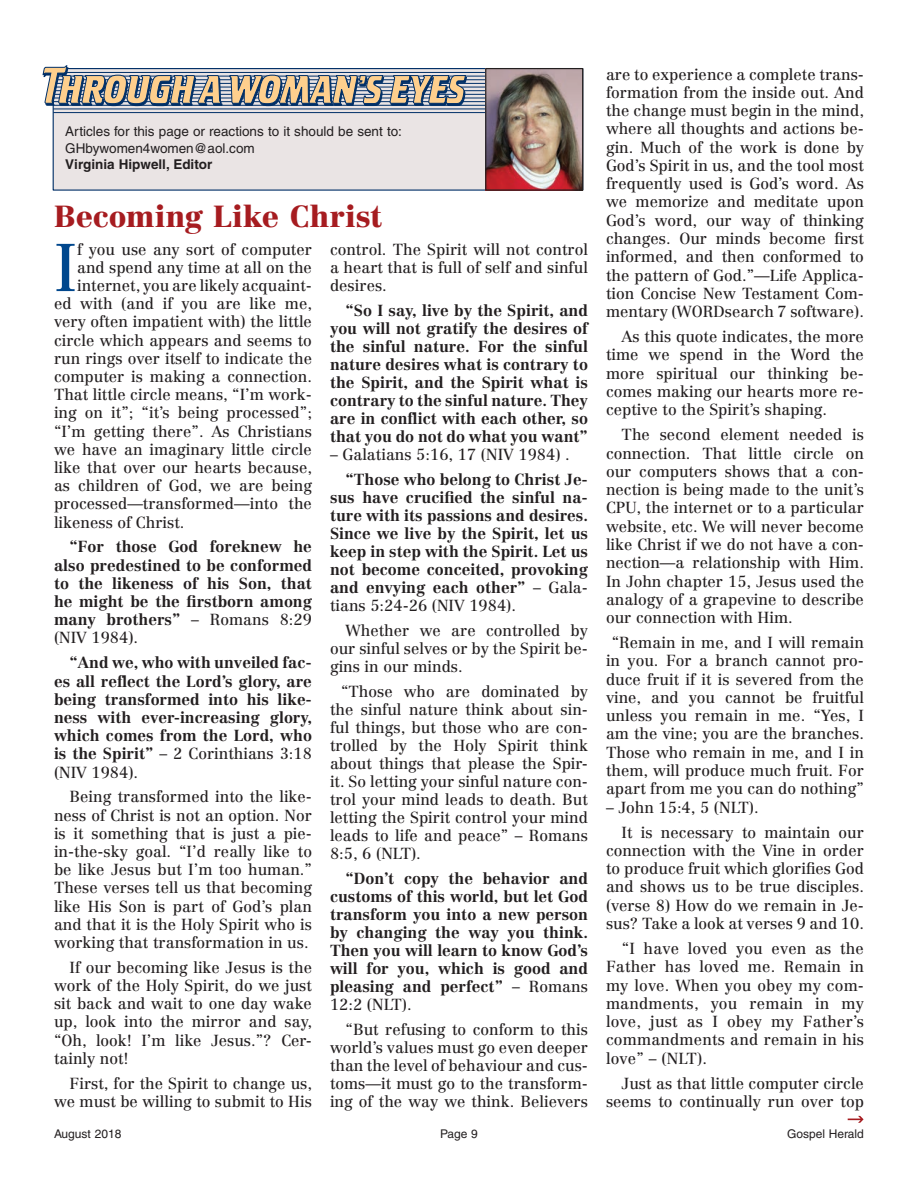
<style>
.page{position:relative;width:918px;height:1188px;background:#fff}
.page>*{position:absolute;margin:0;border:0;box-sizing:border-box;transform-origin:0 0}
.t1{font:66.3px "Centennial";color:#00478d}
.t2{font:900 30px "Centennial";letter-spacing:.005em;color:#a61c20}
.t3{font:15.75px/18.3px "Centennial";color:#231f20;text-align:justify}
.t4{font:700 15.75px/18px "Centennial";color:#231f20;text-align:justify}
.t5{font:13.5px/16.2px "Helvetica";color:#231f20}
.t6{font:700 13.5px "Helvetica";color:#231f20}
.t7{font:12px "Helvetica";color:#231f20}
.s1{font-weight:400}
</style>
<div class="page">
<div style="left:53px;top:69px;width:530px;height:121px;background:#eae4e4"></div>
<hr style="left:54px;top:72px;width:432px;height:1px;background:#002f67">
<hr style="left:54px;top:76px;width:432px;height:1px;background:#002f67">
<hr style="left:54px;top:79px;width:432px;height:1px;background:#002f67">
<hr style="left:54px;top:83px;width:432px;height:1px;background:#002f67">
<hr style="left:54px;top:87px;width:432px;height:1px;background:#002f67">
<hr style="left:54px;top:90px;width:432px;height:1px;background:#002f67">
<hr style="left:54px;top:94px;width:432px;height:1px;background:#002f67">
<hr style="left:54px;top:98px;width:432px;height:1px;background:#002f67">
<hr style="left:54px;top:101px;width:432px;height:1px;background:#002f67">
<hr style="left:54px;top:105px;width:432px;height:1px;background:#002f67">
<hr style="left:54px;top:109px;width:432px;height:1px;background:#002f67">
<hr style="left:54px;top:112px;width:432px;height:1px;background:#002f67">
<img style="left:487px;top:70px;width:94px;height:119px">
<div style="left:485px;top:68px;width:98px;height:123px;border:1px solid #231f20"></div>
<svg style="left:42px;top:65px;width:181px;height:99px"></svg>
<svg style="left:229px;top:68px;width:238px;height:46px"></svg>
<svg style="left:848px;top:1116px;width:16px;height:7px"></svg>
<p class="t5" style="left:65px;top:124px;width:338px">Articles for this page or reactions to it should be sent to:<br>GHbywomen4women@aol.com</p>
<p class="t6" style="left:65px;top:156px;width:149px">Virginia Hipwell, Editor</p>
<h2 class="t2" style="left:54px;top:198px;width:330px">Becoming Like Christ</h2>
<h1 class="t1" style="left:54px;top:228px;width:25px">I</h1>
<p class="t3" style="left:77px;top:240px;width:236px">f you use any sort of computer</p>
<p class="t3" style="left:77px;top:258px;width:236px">and spend any time at all on the</p>
<p class="t3" style="left:77px;top:276px;width:236px">internet, you are likely acquaint-</p>
<p class="t3" style="left:54px;top:294px;width:259px">ed with (and if you are like me,</p>
<p class="t3" style="left:54px;top:313px;width:259px">very often impatient with) the little</p>
<p class="t3" style="left:54px;top:331px;width:259px">circle which appears and seems to</p>
<p class="t3" style="left:54px;top:349px;width:260px">run rings over itself to indicate the</p>
<p class="t3" style="left:54px;top:367px;width:260px">computer is making a connection.</p>
<p class="t3" style="left:54px;top:385px;width:260px">That little circle means, “I’m work-</p>
<p class="t3" style="left:54px;top:404px;width:260px">ing on it”; “it’s being processed”;</p>
<p class="t3" style="left:54px;top:422px;width:260px">“I’m getting there”. As Christians</p>
<p class="t3" style="left:54px;top:440px;width:259px">we have an imaginary little circle</p>
<p class="t3" style="left:54px;top:458px;width:260px">like that over our hearts because,</p>
<p class="t3" style="left:54px;top:476px;width:260px">as children of God, we are being</p>
<p class="t3" style="left:54px;top:495px;width:260px">processed—transformed—into the</p>
<p class="t3" style="left:54px;top:513px;width:132px">likeness of Christ.</p>
<p class="t4" style="left:54px;top:538px;width:260px;text-indent:16px">“For those God foreknew he also predestined to be conformed to the likeness of his Son, that he might be the firstborn among many brothers” <span class="s1">– Romans 8:29 (NIV 1984).</span></p>
<p class="t4" style="left:54px;top:654px;width:260px;text-indent:16px">“And we, who with unveiled fac&shy;es all reflect the Lord’s glory, are being transformed into his like&shy;ness with ever-increasing glory, which comes from the Lord, who is the Spirit” <span class="s1">– 2 Corinthians 3:18 (NIV 1984).</span></p>
<p class="t3" style="left:54px;top:788px;width:260px;text-indent:16px">Being transformed into the like&shy;ness of Christ is not an option. Nor is it something that is just a pie&shy;in-the-sky goal. “I’d really like to be like Jesus but I’m too human.” These verses tell us that becoming like His Son is part of God’s plan and that it is the Holy Spirit who is working that transformation in us.</p>
<p class="t3" style="left:54px;top:958px;width:260px;text-indent:16px">If our becoming like Jesus is the work of the Holy Spirit, do we just sit back and wait to one day wake up, look into the mirror and say, “Oh, look! I’m like Jesus.”? Cer&shy;tainly not!</p>
<p class="t3" style="left:54px;top:1074px;width:260px;text-align:right">First, for the Spirit to change us, we must be willing to submit to His</p>
<p class="t3" style="left:330px;top:240px;width:259px">control. The Spirit will not control a heart that is full of self and sinful desires.</p>
<p class="t4" style="left:330px;top:301px;width:260px;text-indent:16px">“So I say, live by the Spirit, and you will not gratify the desires of the sinful nature. For the sinful nature desires what is contrary to the Spirit, and the Spirit what is contrary to the sinful nature. They are in conflict with each other, so that you do not do what you want”</p>
<p class="t3" style="left:330px;top:445px;width:241px">– Galatians 5:16, 17 (NIV 1984) .</p>
<p class="t4" style="left:330px;top:470px;width:260px;text-indent:16px">“Those who belong to Christ Je&shy;sus have crucified the sinful na&shy;ture with its passions and desires.<br>Since we live by the Spirit, let us keep in step with the Spirit. Let us not become conceited, provoking and envying each other” <span class="s1">– Gala&shy;tians 5:24-26 (NIV 1984).</span></p>
<p class="t3" style="left:330px;top:621px;width:260px;text-indent:16px">Whether we are controlled by our sinful selves or by the Spirit be&shy;gins in our minds.</p>
<p class="t3" style="left:330px;top:682px;width:260px;text-indent:11px">“Those who are dominated by the sinful nature think about sin&shy;ful things, but those who are con&shy;trolled by the Holy Spirit think about things that please the Spir&shy;it. So letting your sinful nature con&shy;trol your mind leads to death. But letting the Spirit control your mind leads to life and peace” – Romans 8:5, 6 (NLT).</p>
<p class="t4" style="left:330px;top:869px;width:260px;text-indent:16px">“Don’t copy the behavior and customs of this world, but let God transform you into a new person by changing the way you think.<br>Then you will learn to know God’s will for you, which is good and pleasing and perfect” <span class="s1">– Romans 12:2 (NLT).</span></p>
<p class="t3" style="left:330px;top:1020px;width:260px;text-indent:16px">“But refusing to conform to this world’s values must go even deeper than the level of behaviour and cus&shy;toms—it must go to the transform&shy;ing of the way we think. Believers</p>
<p class="t3" style="left:606px;top:65px;width:260px">are to experience a complete trans&shy;formation from the inside out. And the change must begin in the mind, where all thoughts and actions be&shy;gin. Much of the work is done by God’s Spirit in us, and the tool most frequently used is God’s word. As we memorize and meditate upon God’s word, our way of thinking changes. Our minds become first informed, and then conformed to the pattern of God.”—Life Applica&shy;tion Concise New Testament Com&shy;mentary (WORDsearch 7 software).</p>
<p class="t3" style="left:606px;top:327px;width:260px;text-indent:16px">As this quote indicates, the more time we spend in the Word the more spiritual our thinking be&shy;comes making our hearts more re&shy;ceptive to the Spirit’s shaping.</p>
<p class="t3" style="left:606px;top:426px;width:260px;text-indent:16px">The second element needed is connection. That little circle on our computers shows that a con&shy;nection is being made to the unit’s CPU, the internet or to a particular website, etc. We will never become like Christ if we do not have a con&shy;nection—a relationship with Him.<br>In John chapter 15, Jesus used the analogy of a grapevine to describe our connection with Him.</p>
<p class="t3" style="left:606px;top:633px;width:260px;text-align:center">“Remain in me, and I will remain in you. For a branch cannot pro&shy;duce fruit if it is severed from the vine, and you cannot be fruitful unless you remain in me. “Yes, I am the vine; you are the branches.<br>Those who remain in me, and I in them, will produce much fruit. For apart from me you can do nothing”</p>
<p class="t3" style="left:622px;top:794px;width:244px;line-height:25px;text-indent:-16px">– John 15:4, 5 (NLT).<br>It is necessary to maintain our</p>
<p class="t3" style="left:606px;top:841px;width:260px">connection with the Vine in order to produce fruit which glorifies God and shows us to be true disciples. (verse 8) How do we remain in Je&shy;sus? Take a look at verses 9 and 10.</p>
<p class="t3" style="left:606px;top:939px;width:260px;text-indent:16px">“I have loved you even as the Father has loved me. Remain in my love. When you obey my com&shy;mandments, you remain in my love, just as I obey my Father’s commandments and remain in his love” – (NLT).</p>
<p class="t3" style="left:606px;top:1074px;width:260px;text-align:right">Just as that little computer circle seems to continually run over top</p>
<p class="t7" style="left:54px;top:1127px;width:69px">August 2018</p>
<p class="t7" style="left:440px;top:1127px;width:39px">Page 9</p>
<p class="t7" style="left:787px;top:1127px;width:78px">Gospel Herald</p>
</div>
